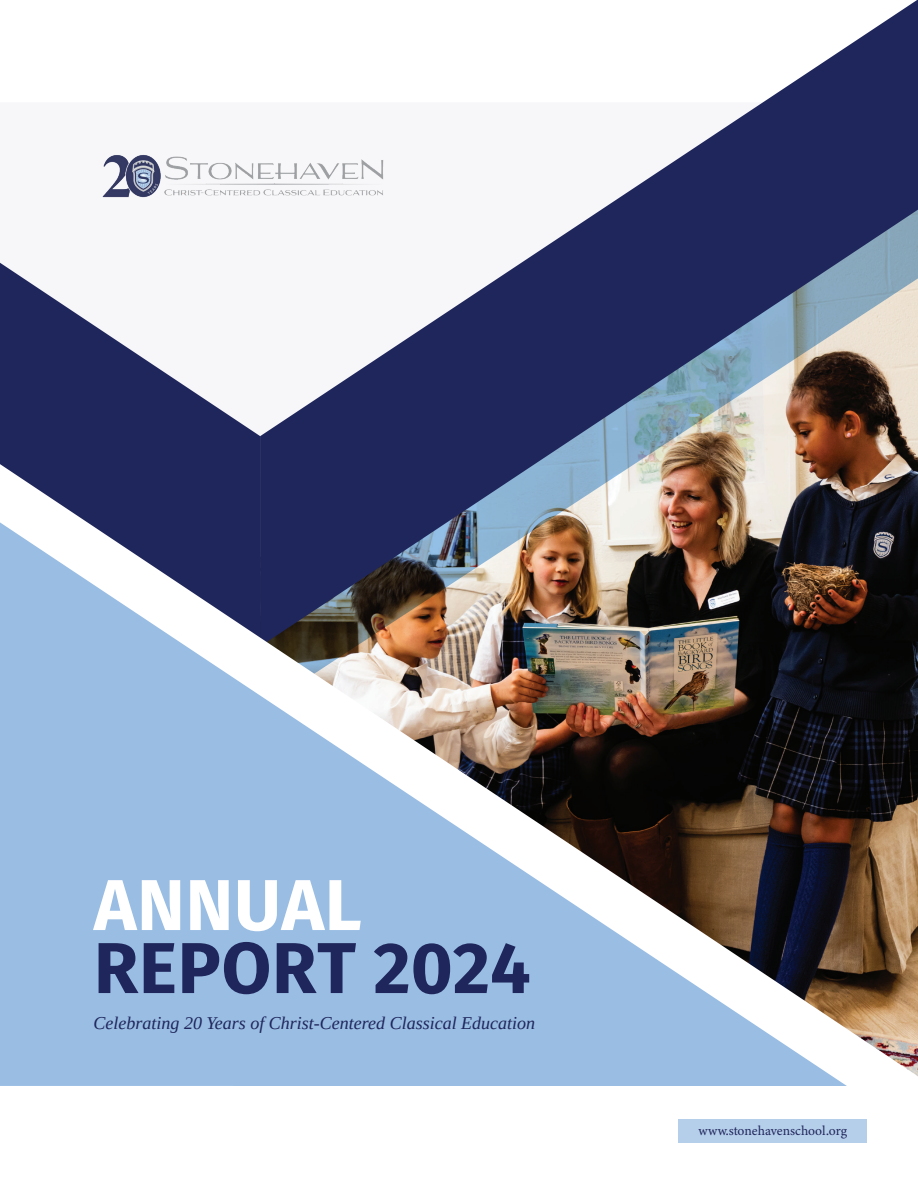
<style>
.page{position:relative;width:918px;height:1188px;background:#fff}
.page>*{position:absolute;margin:0;border:0;box-sizing:border-box;transform-origin:0 0}
.t1{font:700 72px "Fira Sans";letter-spacing:.01em;color:#1f265b}
.t2{font:700 72px "Fira Sans";letter-spacing:.01em;color:#fff}
.t3{font:italic 18px "Liberation Serif";color:#1f265b}
.t4{font:13.5px "Minion Variable Concept";color:#1f265b}
</style>
<div class="page">
<div style="left:678px;top:1119px;width:189px;height:24px;background:#b5ceea"></div>
<svg style="left:260px;top:0;width:658px;height:464px"></svg>
<svg style="left:0;top:263px;width:260px;height:201px;fill:#1f265b"></svg>
<img style="left:102px;top:154px;width:282px;height:44px">
<img style="left:0;top:464px;width:918px;height:622px">
<h1 class="t2" style="left:94px;top:844px;width:269px">ANNUAL</h1>
<h1 class="t1" style="left:94px;top:907px;width:438px">REPORT 2024</h1>
<p class="t3" style="left:94px;top:1011px;width:443px">Celebrating 20 Years of Christ-Centered Classical Education</p>
<p class="t4" style="left:699px;top:1122px;width:150px">www.stonehavenschool.org</p>
</div>
